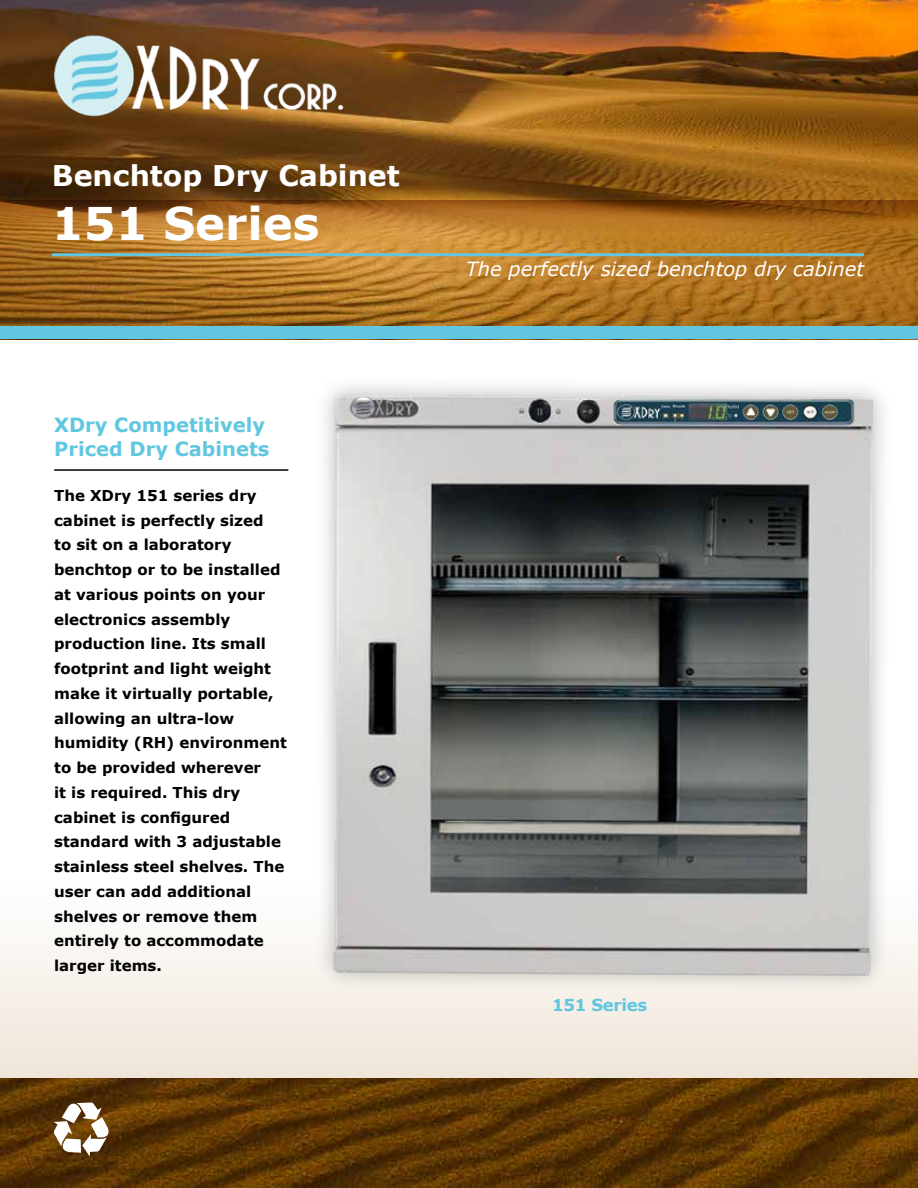
<style>
.page{position:relative;width:918px;height:1188px;background:#fff}
.page>*{position:absolute;margin:0;border:0;box-sizing:border-box;transform-origin:0 0}
.t1{font:700 45px "Verdana";color:#fff}
.t2{font:700 28.5px "Verdana";color:#fff}
.t3{font:italic 19.5px "Verdana";color:#fff}
.t4{font:700 19.5px/24px "Verdana";color:#61c7e0}
.t5{font:700 16.5px "Verdana";letter-spacing:-.02em;color:#61c7e0}
.t6{font:700 15px/24.8px "Verdana";color:#000}
</style>
<div class="page">
<img style="left:0;top:1078px;width:918px;height:110px">
<img style="left:0;top:0;width:918px;height:326px">
<div style="left:0;top:626px;width:918px;height:452px;background:linear-gradient(to bottom,#fff,#f4eee6)"></div>
<svg style="left:0;top:201px;width:918px;height:75px;background:#b17528"></svg>
<hr style="left:52px;top:253px;width:812px;height:3px;background:#61c7e0">
<svg style="left:54px;top:1102px;width:54px;height:54px"></svg>
<img style="left:52px;top:34px;width:294px;height:83px">
<div style="left:313px;top:375px;width:581px;height:619px;background:#000;opacity:.3"></div>
<img style="left:327px;top:388px;width:558px;height:601px">
<hr style="left:54px;top:469px;width:234px;height:2px;background:#000">
<div style="left:0;top:326px;width:918px;height:13px;background:#61c7e0"></div>
<h2 class="t2" style="left:52px;top:157px;width:349px">Benchtop Dry Cabinet</h2>
<h1 class="t1" style="left:52px;top:194px;width:269px">151 Series</h1>
<h3 class="t4" style="left:54px;top:413px;width:217px">XDry Competitively<br>Priced Dry Cabinets</h3>
<p class="t6" style="left:54px;top:483px;width:234px">The XDry 151 series dry cabinet is perfectly sized<br>to sit on a laboratory benchtop or to be installed at various points on your electronics assembly production line. Its small footprint and light weight make it virtually portable, allowing an ultra-low humidity (RH) environment to be provided wherever<br>it is required. This dry cabinet is configured standard with 3 adjustable stainless steel shelves. The user can add additional shelves or remove them entirely to accommodate larger items.</p>
<h3 class="t3" style="left:466px;top:257px;width:400px">The perfectly sized benchtop dry cabinet</h3>
<p class="t5" style="left:552px;top:994px;width:97px">151 Series</p>
</div>
